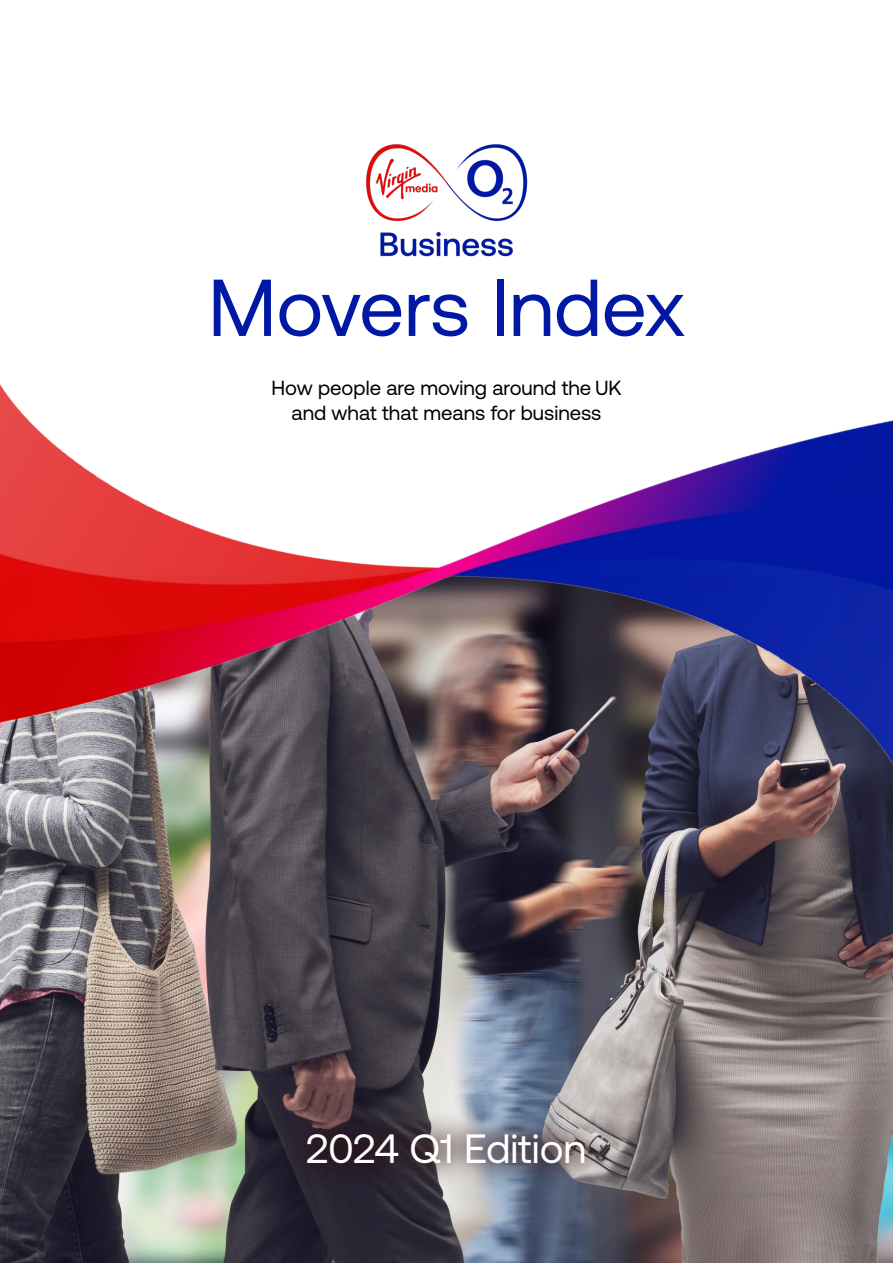
<style>
.page{position:relative;width:893px;height:1263px;background:#fff}
.page>*{position:absolute;margin:0;border:0;box-sizing:border-box;transform-origin:0 0}
.t1{font:80.4px "Aeonik Pro";letter-spacing:-.005em;color:#0019a5}
.t2{font:40.8px "Aeonik Pro";color:#fff}
.t3{font:20.4px/24.5px "Aeonik Pro";color:#000;text-align:center}
</style>
<div class="page">
<img style="left:0;top:384px;width:893px;height:879px">
<div style="left:282px;top:1109px;width:328px;height:80px;background:#2a0a0a;opacity:.75"></div>
<img style="left:366px;top:144px;width:162px;height:113px">
<p class="t1" style="left:208px;top:264px;width:478px">Movers Index</p>
<p class="t3" style="left:271px;top:376px;width:352px">How people are moving around the UK and what that means for business</p>
<p class="t2" style="left:306px;top:1126px;width:281px">2024 Q1 Edition</p>
</div>
